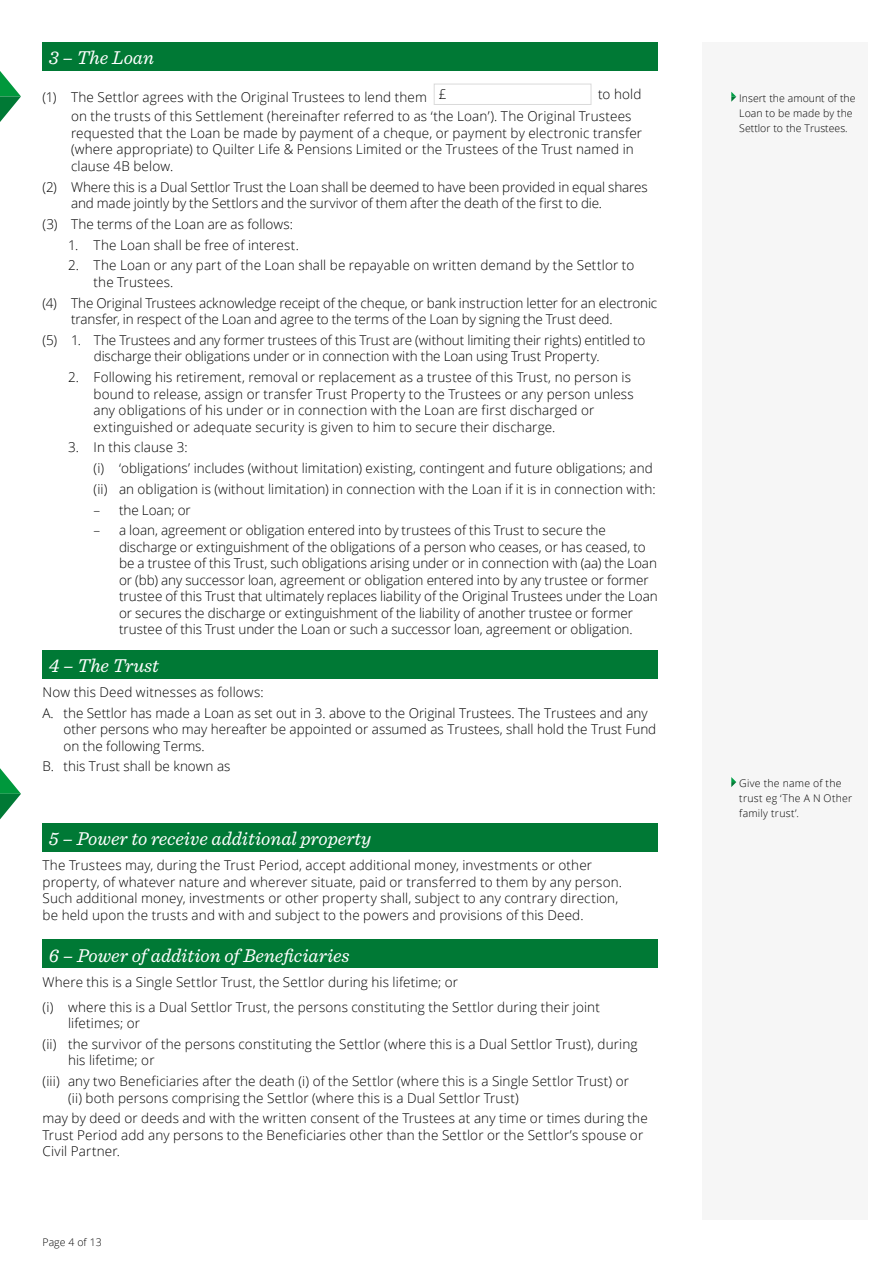
<style>
.page{position:relative;width:893px;height:1263px;background:#fff}
.page>*{position:absolute;margin:0;border:0;box-sizing:border-box;transform-origin:0 0}
.t1{font:italic 19.5px "Sentinel";color:#fff}
.t2{font:300 13.5px/16.5px "Open Sans";letter-spacing:.005em;color:#000}
.t3{font:300 10.5px/15px "Open Sans";color:#000}
.t4{font:300 10.5px/15px "Open Sans";letter-spacing:.02em;color:#000}
</style>
<div class="page">
<div style="left:702px;top:43px;width:165px;height:1177px;background:#f6f6f6"></div>
<div style="left:43px;top:42px;width:615px;height:29px;background:#007935"></div>
<div style="left:43px;top:650px;width:615px;height:28px;background:#007935"></div>
<div style="left:43px;top:823px;width:615px;height:29px;background:#007935"></div>
<div style="left:43px;top:940px;width:615px;height:28px;background:#007935"></div>
<div style="left:434px;top:84px;width:157px;height:21px;border:1px solid #dadada"></div>
<svg style="left:0;top:71px;width:21px;height:51px"></svg>
<svg style="left:0;top:768px;width:21px;height:51px"></svg>
<svg style="left:731px;top:777px;width:5px;height:10px"></svg>
<svg style="left:731px;top:92px;width:5px;height:10px"></svg>
<h1 class="t1" style="left:49px;top:43px;width:107px">3 – The Loan</h1>
<p class="t2" style="left:43px;top:88px;width:405px">(1) The Settlor agrees with the Original Trustees to lend them £</p>
<p class="t2" style="left:71px;top:82px;width:572px;line-height:22.5px;text-indent:527px">to hold on the trusts of this Settlement (hereinafter referred to as ‘the Loan’). The Original Trustees</p>
<p class="t2" style="left:71px;top:124px;width:573px">requested that the Loan be made by payment of a cheque, or payment by electronic transfer (where appropriate) to Quilter Life &amp; Pensions Limited or the Trustees of the Trust named in clause 4B below.</p>
<p class="t2" style="left:71px;top:178px;width:578px;text-indent:-28px">(2) Where this is a Dual Settlor Trust the Loan shall be deemed to have been provided in equal shares and made jointly by the Settlors and the survivor of them after the death of the first to die.</p>
<p class="t2" style="left:43px;top:215px;width:252px">(3) The terms of the Loan are as follows:</p>
<p class="t2" style="left:68px;top:236px;width:232px">1. The Loan shall be free of interest.</p>
<p class="t2" style="left:94px;top:257px;width:542px;text-indent:-26px">2. The Loan or any part of the Loan shall be repayable on written demand by the Settlor to the Trustees.</p>
<p class="t2" style="left:71px;top:294px;width:588px;text-indent:-28px">(4) The Original Trustees acknowledge receipt of the cheque, or bank instruction letter for an electronic transfer, in respect of the Loan and agree to the terms of the Loan by signing the Trust deed.</p>
<p class="t2" style="left:43px;top:331px;width:604px;text-align:center">(5) 1. The Trustees and any former trustees of this Trust are (without limiting their rights) entitled to discharge their obligations under or in connection with the Loan using Trust Property.</p>
<p class="t2" style="left:94px;top:369px;width:542px;text-indent:-26px">2. Following his retirement, removal or replacement as a trustee of this Trust, no person is bound to release, assign or transfer Trust Property to the Trustees or any person unless any obligations of his under or in connection with the Loan are first discharged or extinguished or adequate security is given to him to secure their discharge.</p>
<p class="t2" style="left:94px;top:437px;width:564px;line-height:20.7px;text-indent:-26px">3. In this clause 3:<br>(i) ‘obligations’ includes (without limitation) existing, contingent and future obligations; and (ii) an obligation is (without limitation) in connection with the Loan if it is in connection with:</p>
<p class="t2" style="left:94px;top:501px;width:99px">– the Loan; or</p>
<p class="t2" style="left:119px;top:522px;width:540px;text-indent:-26px">– a loan, agreement or obligation entered into by trustees of this Trust to secure the discharge or extinguishment of the obligations of a person who ceases, or has ceased, to be a trustee of this Trust, such obligations arising under or in connection with (aa) the Loan or (bb) any successor loan, agreement or obligation entered into by any trustee or former trustee of this Trust that ultimately replaces liability of the Original Trustees under the Loan or secures the discharge or extinguishment of the liability of another trustee or former trustee of this Trust under the Loan or such a successor loan, agreement or obligation.</p>
<h1 class="t1" style="left:49px;top:651px;width:112px">4 – The Trust</h1>
<p class="t2" style="left:43px;top:681px;width:607px;line-height:20.7px">Now this Deed witnesses as follows:<br>A. the Settlor has made a Loan as set out in 3. above to the Original Trustees. The Trustees and any</p>
<p class="t2" style="left:64px;top:720px;width:594px">other persons who may hereafter be appointed or assumed as Trustees, shall hold the Trust Fund on the following Terms.</p>
<p class="t2" style="left:43px;top:758px;width:190px">B. this Trust shall be known as</p>
<h1 class="t1" style="left:49px;top:824px;width:324px">5 – Power to receive additional property</h1>
<p class="t2" style="left:43px;top:857px;width:581px">The Trustees may, during the Trust Period, accept additional money, investments or other property, of whatever nature and wherever situate, paid or transferred to them by any person.<br>Such additional money, investments or other property shall, subject to any contrary direction, be held upon the trusts and with and subject to the powers and provisions of this Deed.</p>
<h1 class="t1" style="left:49px;top:940px;width:302px">6 – Power of addition of Beneficiaries</h1>
<p class="t2" style="left:43px;top:969px;width:559px;line-height:25px">Where this is a Single Settlor Trust, the Settlor during his lifetime; or<br>(i) where this is a Dual Settlor Trust, the persons constituting the Settlor during their joint</p>
<p class="t2" style="left:43px;top:1012px;width:596px;line-height:20.7px;text-indent:26px">lifetimes; or<br>(ii) the survivor of the persons constituting the Settlor (where this is a Dual Settlor Trust), during</p>
<p class="t2" style="left:43px;top:1050px;width:588px;line-height:20.7px;text-indent:26px">his lifetime; or<br>(iii) any two Beneficiaries after the death (i) of the Settlor (where this is a Single Settlor Trust) or</p>
<p class="t2" style="left:43px;top:1087px;width:607px;line-height:20.7px;text-indent:26px">(ii) both persons comprising the Settlor (where this is a Dual Settlor Trust)<br>may by deed or deeds and with the written consent of the Trustees at any time or times during the</p>
<p class="t2" style="left:43px;top:1126px;width:602px">Trust Period add any persons to the Beneficiaries other than the Settlor or the Settlor’s spouse or<br>Civil Partner.</p>
<p class="t3" style="left:43px;top:1234px;width:61px">Page 4 of 13</p>
<p class="t3" style="left:739px;top:90px;width:118px">Insert the amount of the<br>Loan to be made by the<br>Settlor to the Trustees.</p>
<p class="t4" style="left:739px;top:775px;width:114px">Give the name of the trust eg ‘The A N Other family trust’.</p>
</div>
